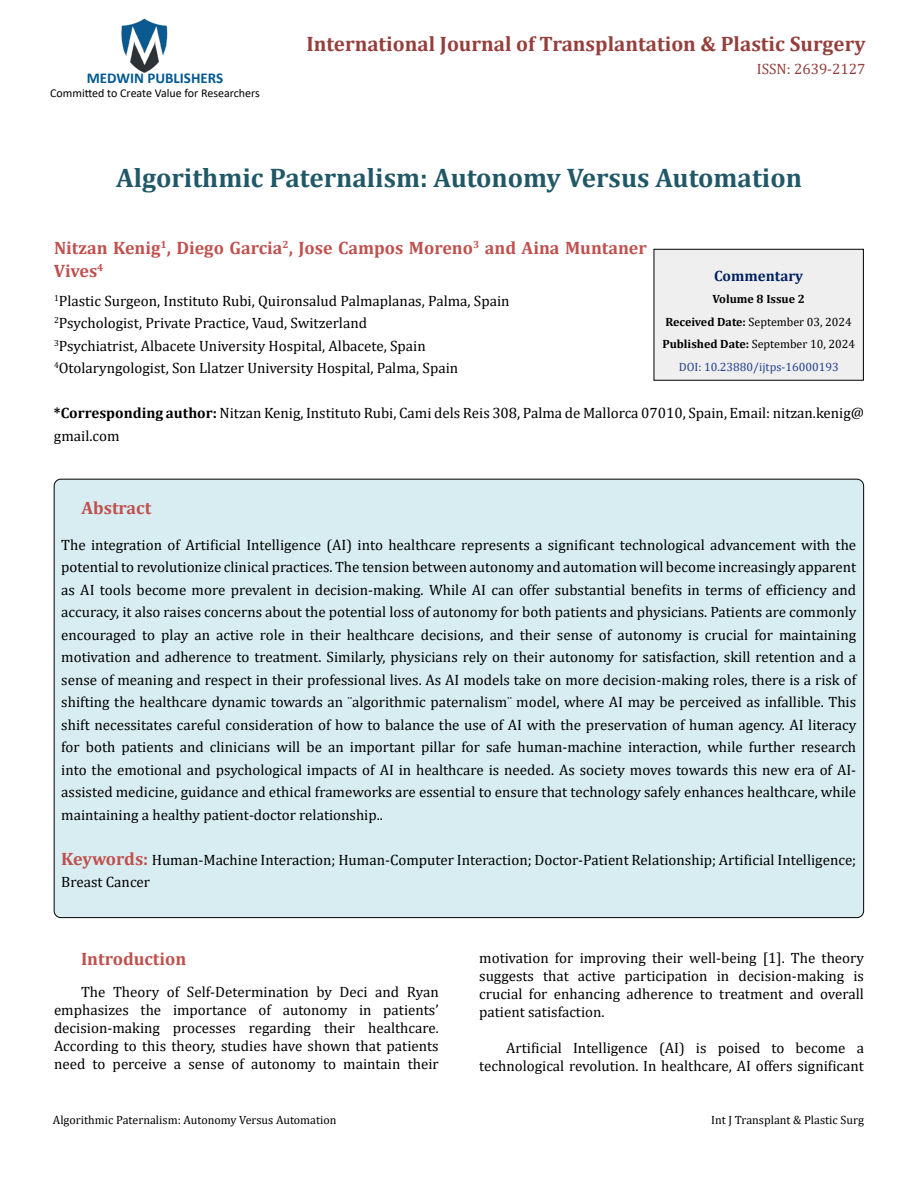
<style>
.page{position:relative;width:918px;height:1188px;background:#fff}
.page>*{position:absolute;margin:0;border:0;box-sizing:border-box;transform-origin:0 0}
.t1{font:700 27px "Cambria";color:#215868}
.t2{font:700 21px "Cambria";color:#953f3c}
.t3{font:700 18px/22.5px "Cambria";color:#c0504d}
.t4{font:15px/22.5px "Cambria";color:#000}
.t5{font:700 15px "Calibri";color:#005991}
.t6{font:15px "Cambria";color:#953f3c}
.t7{font:700 15px "Cambria";color:#002060}
.t8{font:700 12px/22.5px "Cambria";color:#000;text-align:center}
.t9{font:12px "Cambria";color:#000}
.t10{font:12px "Calibri";color:#000}
.s1{font-weight:700}
.s2{font-weight:400}
.s3{font-weight:400;color:#25408f}
.s4{font-weight:700;font-size:18px;color:#c0504d}
</style>
<div class="page">
<img style="left:121px;top:18px;width:47px;height:55px">
<div style="left:654px;top:249px;width:209px;height:131px;background:#efefef"></div>
<div style="left:654px;top:249px;width:210px;height:132px;border:1px solid #000"></div>
<div style="left:54px;top:479px;width:810px;height:439px;background:#d8edf2;border-radius:7px"></div>
<p class="t5" style="left:87px;top:67px;width:138px">MEDWIN PUBLISHERS</p>
<p class="t10" style="left:50px;top:85px;width:211px">Committed to Create Value for Researchers</p>
<h2 class="t2" style="left:307px;top:30px;width:561px">International Journal of Transplantation &amp; Plastic Surgery</h2>
<p class="t6" style="left:757px;top:60px;width:110px">ISSN: 2639-2127</p>
<h1 class="t1" style="left:116px;top:158px;width:687px">Algorithmic Paternalism: Autonomy Versus Automation</h1>
<p class="t3" style="left:54px;top:236px;width:594px">Nitzan Kenig<sup>1</sup>, Diego Garcia<sup>2</sup>, Jose Campos Moreno<sup>3</sup> and Aina Muntaner<br>Vives<sup>4</sup></p>
<p class="t4" style="left:54px;top:289px;width:457px"><sup>1</sup>Plastic Surgeon, Instituto Rubi, Quironsalud Palmaplanas, Palma, Spain <sup>2</sup>Psychologist, Private Practice, Vaud, Switzerland<br><sup>3</sup>Psychiatrist, Albacete University Hospital, Albacete, Spain <sup>4</sup>Otolaryngologist, Son Llatzer University Hospital, Palma, Spain</p>
<p class="t4" style="left:54px;top:402px;width:812px"><span class="s1">*Corresponding author:</span> Nitzan Kenig, Instituto Rubi, Cami dels Reis 308, Palma de Mallorca 07010, Spain, Email: nitzan.kenig@ gmail.com</p>
<p class="t7" style="left:714px;top:265px;width:91px">Commentary</p>
<p class="t8" style="left:662px;top:288px;width:194px">Volume 8 Issue 2<br>Received Date: <span class="s2">September 03, 2024<br></span>Published Date: <span class="s2">September 10, 2024<br></span><span class="s3">DOI: 10.23880/ijtps-16000193</span></p>
<p class="t3" style="left:82px;top:496px;width:71px">Abstract</p>
<p class="t4" style="left:61px;top:533px;width:797px;text-align:justify">The integration of Artificial Intelligence (AI) into healthcare represents a significant technological advancement with the potential to revolutionize clinical practices. The tension between autonomy and automation will become increasingly apparent as AI tools become more prevalent in decision-making. While AI can offer substantial benefits in terms of efficiency and accuracy, it also raises concerns about the potential loss of autonomy for both patients and physicians. Patients are commonly encouraged to play an active role in their healthcare decisions, and their sense of autonomy is crucial for maintaining motivation and adherence to treatment. Similarly, physicians rely on their autonomy for satisfaction, skill retention and a sense of meaning and respect in their professional lives. As AI models take on more decision-making roles, there is a risk of shifting the healthcare dynamic towards an ¨algorithmic paternalism¨ model, where AI may be perceived as infallible. This shift necessitates careful consideration of how to balance the use of AI with the preservation of human agency. AI literacy for both patients and clinicians will be an important pillar for safe human-machine interaction, while further research into the emotional and psychological impacts of AI in healthcare is needed. As society moves towards this new era of AI&shy;assisted medicine, guidance and ethical frameworks are essential to ensure that technology safely enhances healthcare, while maintaining a healthy patient-doctor relationship..</p>
<p class="t4" style="left:61px;top:848px;width:797px"><span class="s4">Keywords:</span> Human-Machine Interaction; Human-Computer Interaction; Doctor-Patient Relationship; Artificial Intelligence;<br>Breast Cancer</p>
<p class="t3" style="left:81px;top:947px;width:107px">Introduction</p>
<p class="t4" style="left:54px;top:983px;width:386px;line-height:18px;text-align:justify;text-indent:27px">The Theory of Self-Determination by Deci and Ryan emphasizes the importance of autonomy in patients’ decision-making processes regarding their healthcare.<br>According to this theory, studies have shown that patients need to perceive a sense of autonomy to maintain their</p>
<p class="t9" style="left:53px;top:1113px;width:285px">Algorithmic Paternalism: Autonomy Versus Automation</p>
<p class="t4" style="left:479px;top:949px;width:386px;line-height:18px;text-align:justify">motivation for improving their well-being [1]. The theory suggests that active participation in decision-making is crucial for enhancing adherence to treatment and overall patient satisfaction.</p>
<p class="t4" style="left:479px;top:1039px;width:386px;line-height:18px;text-align:right">Artificial Intelligence (AI) is poised to become a technological revolution. In healthcare, AI offers significant</p>
<p class="t9" style="left:711px;top:1113px;width:154px">Int J Transplant &amp; Plastic Surg</p>
</div>
